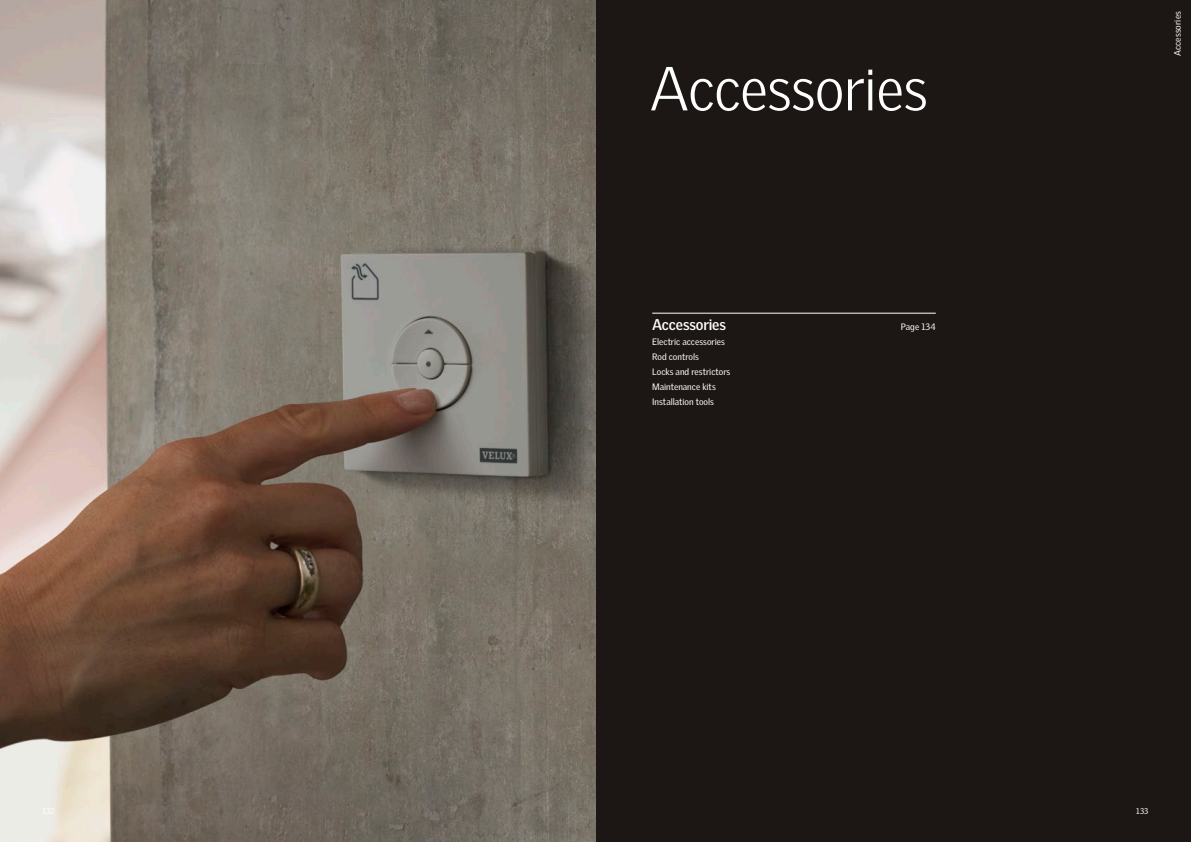
<style>
.page{position:relative;width:1191px;height:842px;background:#fff}
.page>*{position:absolute;margin:0;border:0;box-sizing:border-box;transform-origin:0 0}
.t1{font:300 60px "Velux Gothic";letter-spacing:-.01em;color:#fff}
.t2{font:700 15px "Velux Gothic";letter-spacing:-.01em;color:#fff}
.t3{font:9px/15px "Velux Gothic";color:#fff}
.t4{font:8px "Velux Gothic";color:#fff}
</style>
<div class="page">
<div style="left:595px;top:0;width:596px;height:842px;background:#1c1714"></div>
<img style="left:0;top:0;width:595px;height:842px">
<hr style="left:652px;top:313px;width:283px;height:1px;background:#fff">
<h1 class="t1" style="left:649px;top:53px;width:280px">Accessories</h1>
<h2 class="t2" style="left:652px;top:316px;width:75px">Accessories</h2>
<p class="t3" style="left:900px;top:320px;width:36px">Page 134</p>
<p class="t3" style="left:652px;top:335px;width:80px">Electric accessories<br>Rod controls<br>Locks and restrictors<br>Maintenance kits<br>Installation tools</p>
<p class="t3" style="left:1170px;top:56px;width:46px;rotate:-90deg">Accessories</p>
<p class="t4" style="left:1136px;top:806px;width:14px">133</p>
</div>
